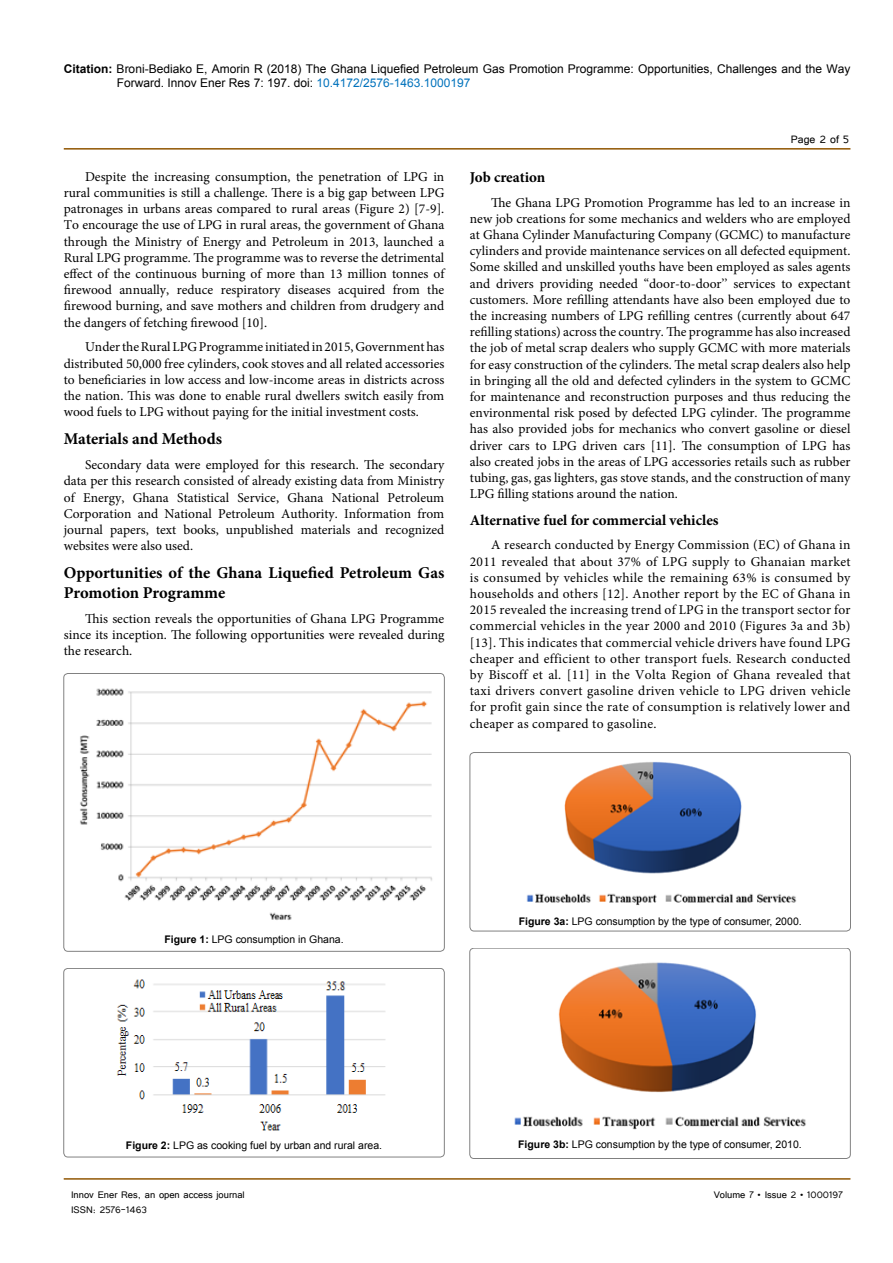
<style>
.page{position:relative;width:893px;height:1263px;background:#fff}
.page>*{position:absolute;margin:0;border:0;box-sizing:border-box;transform-origin:0 0}
.t1{font:700 16.5px/19.8px "Minion Pro";color:#000}
.t2{font:700 15px "Minion Pro";color:#000}
.t3{font:13.5px/16.2px "Minion Pro";color:#000;text-align:justify}
.t4{font:13.5px "Tunga";color:#000}
.t5{font:12px/14.4px "Arial";color:#000}
.t6{font:12px "Tunga";color:#000}
.t7{font:10.5px "Arial";color:#000}
.s1{font-weight:700}
.s2{color:#0072bc}
</style>
<div class="page">
<hr style="left:64px;top:148px;width:786px;height:2px;background:#905501">
<hr style="left:64px;top:1179px;width:786px;height:1px;background:#905501">
<img style="left:80px;top:688px;width:352px;height:232px">
<div style="left:64px;top:673px;width:380px;height:278px;border:1px solid #000;border-radius:4px"></div>
<img style="left:116px;top:979px;width:270px;height:152px">
<div style="left:64px;top:968px;width:380px;height:189px;border:1px solid #000;border-radius:4px"></div>
<img style="left:526px;top:762px;width:271px;height:144px">
<div style="left:470px;top:752px;width:380px;height:179px;border:1px solid #000;border-radius:4px"></div>
<img style="left:514px;top:962px;width:292px;height:168px">
<div style="left:470px;top:948px;width:380px;height:210px;border:1px solid #000;border-radius:4px"></div>
<p class="t5" style="left:117px;top:61px;width:735px;text-indent:-53px"><span class="s1">Citation:</span> Broni-Bediako E, Amorin R (2018) The Ghana Liquefied Petroleum Gas Promotion Programme: Opportunities, Challenges and the Way<br>Forward. Innov Ener Res 7: 197. doi: <span class="s2">10.4172/2576-1463.1000197</span></p>
<p class="t3" style="left:64px;top:168px;width:382px;text-indent:21px">Despite the increasing consumption, the penetration of LPG in rural communities is still a challenge. There is a big gap between LPG patronages in urbans areas compared to rural areas (Figure 2) [7-9].<br>To encourage the use of LPG in rural areas, the government of Ghana through the Ministry of Energy and Petroleum in 2013, launched a Rural LPG programme. The programme was to reverse the detrimental effect of the continuous burning of more than 13 million tonnes of firewood annually, reduce respiratory diseases acquired from the firewood burning, and save mothers and children from drudgery and the dangers of fetching firewood [10].</p>
<p class="t3" style="left:64px;top:339px;width:382px;text-indent:21px">Under the Rural LPG Programme initiated in 2015, Government has distributed 50,000 free cylinders, cook stoves and all related accessories to beneficiaries in low access and low-income areas in districts across the nation. This was done to enable rural dwellers switch easily from wood fuels to LPG without paying for the initial investment costs.</p>
<p class="t1" style="left:64px;top:429px;width:160px">Materials and Methods</p>
<p class="t3" style="left:64px;top:457px;width:382px;text-indent:21px">Secondary data were employed for this research. The secondary data per this research consisted of already existing data from Ministry of Energy, Ghana Statistical Service, Ghana National Petroleum Corporation and National Petroleum Authority. Information from journal papers, text books, unpublished materials and recognized websites were also used.</p>
<p class="t1" style="left:64px;top:563px;width:382px">Opportunities of the Ghana Liquefied Petroleum Gas<br>Promotion Programme</p>
<p class="t3" style="left:64px;top:611px;width:382px;text-indent:21px">This section reveals the opportunities of Ghana LPG Programme since its inception. The following opportunities were revealed during the research.</p>
<p class="t4" style="left:791px;top:131px;width:60px">Page 2 of 5</p>
<p class="t2" style="left:470px;top:167px;width:77px">Job creation</p>
<p class="t3" style="left:470px;top:194px;width:382px;text-indent:21px">The Ghana LPG Promotion Programme has led to an increase in new job creations for some mechanics and welders who are employed at Ghana Cylinder Manufacturing Company (GCMC) to manufacture cylinders and provide maintenance services on all defected equipment.<br>Some skilled and unskilled youths have been employed as sales agents and drivers providing needed “door-to-door’’ services to expectant customers. More refilling attendants have also been employed due to the increasing numbers of LPG refilling centres (currently about 647 refilling stations) across the country. The programme has also increased the job of metal scrap dealers who supply GCMC with more materials for easy construction of the cylinders. The metal scrap dealers also help in bringing all the old and defected cylinders in the system to GCMC for maintenance and reconstruction purposes and thus reducing the environmental risk posed by defected LPG cylinder. The programme has also provided jobs for mechanics who convert gasoline or diesel driver cars to LPG driven cars [11]. The consumption of LPG has also created jobs in the areas of LPG accessories retails such as rubber tubing, gas, gas lighters, gas stove stands, and the construction of many LPG filling stations around the nation.</p>
<p class="t2" style="left:470px;top:509px;width:250px">Alternative fuel for commercial vehicles</p>
<p class="t3" style="left:470px;top:537px;width:382px;text-indent:21px">A research conducted by Energy Commission (EC) of Ghana in 2011 revealed that about 37% of LPG supply to Ghanaian market is consumed by vehicles while the remaining 63% is consumed by households and others [12]. Another report by the EC of Ghana in 2015 revealed the increasing trend of LPG in the transport sector for commercial vehicles in the year 2000 and 2010 (Figures 3a and 3b) [13]. This indicates that commercial vehicle drivers have found LPG cheaper and efficient to other transport fuels. Research conducted by Biscoff et al. [11] in the Volta Region of Ghana revealed that taxi drivers convert gasoline driven vehicle to LPG driven vehicle for profit gain since the rate of consumption is relatively lower and cheaper as compared to gasoline.</p>
<p class="t7" style="left:164px;top:932px;width:181px"><span class="s1">Figure 1:</span> LPG consumption in Ghana.</p>
<p class="t7" style="left:519px;top:914px;width:285px"><span class="s1">Figure 3a:</span> LPG consumption by the type of consumer, 2000.</p>
<p class="t7" style="left:126px;top:1138px;width:258px"><span class="s1">Figure 2:</span> LPG as cooking fuel by urban and rural area.</p>
<p class="t7" style="left:518px;top:1137px;width:285px"><span class="s1">Figure 3b:</span> LPG consumption by the type of consumer, 2010.</p>
<p class="t6" style="left:71px;top:1187px;width:175px">Innov Ener Res, an open access journal</p>
<p class="t6" style="left:714px;top:1187px;width:131px">Volume 7 • Issue 2 • 1000197</p>
<p class="t6" style="left:71px;top:1202px;width:77px">ISSN: 2576-1463</p>
</div>
